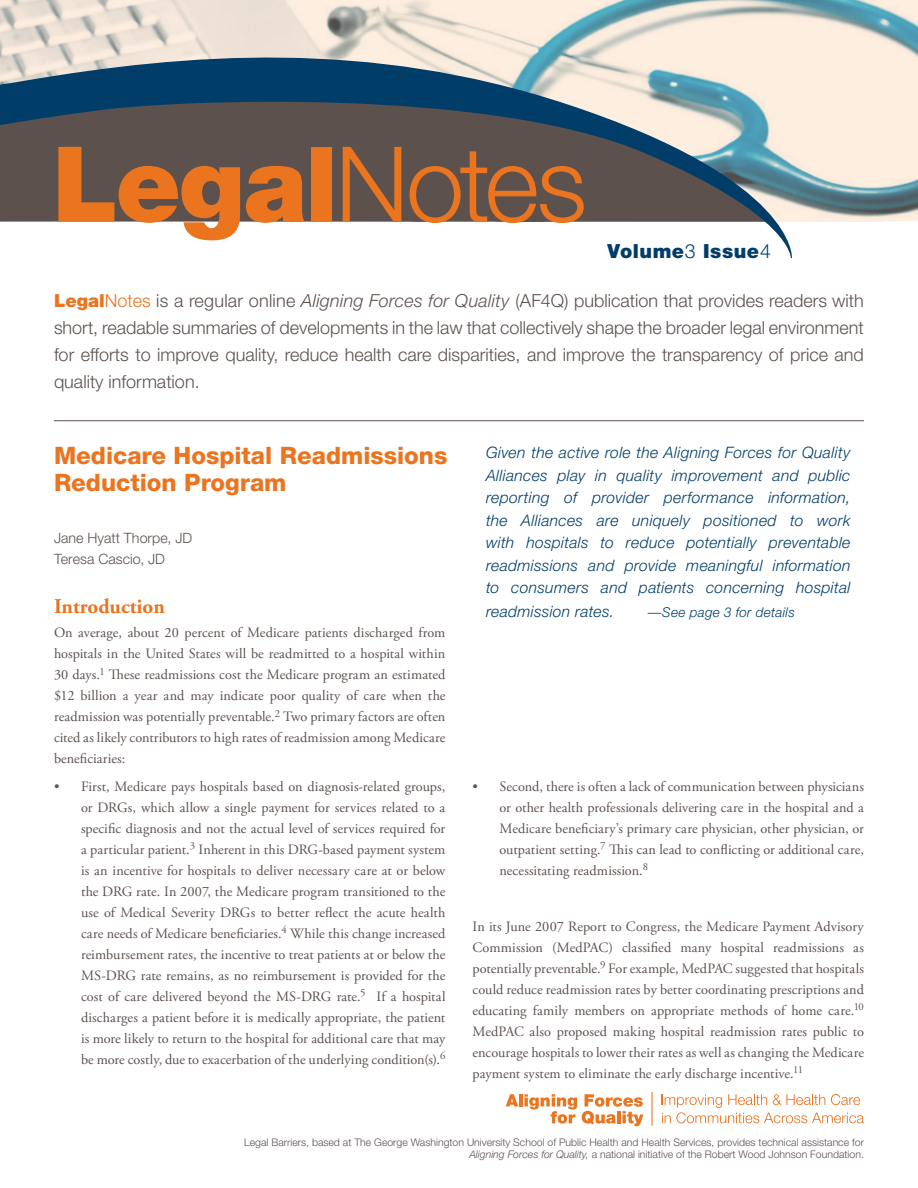
<style>
.page{position:relative;width:918px;height:1188px;background:#fff}
.page>*{position:absolute;margin:0;border:0;box-sizing:border-box;transform-origin:0 0}
.t1{font:900 104.55px "Helvetica Neue";letter-spacing:-.02em;color:#eb741f}
.t2{font:800 24px/27px "Helvetica Neue";color:#eb741f}
.b_head{font:700 21px "Adobe Garamond Pro";color:#eb741f}
.t3{font:900 19.5px "Helvetica Neue";letter-spacing:.025em;color:#003e69}
.intro_text{font:300 18px/27px "Helvetica Neue";color:#5d514e;text-align:justify}
.intro_text-2{font:italic 300 15.75px/22.5px "Helvetica Neue";letter-spacing:.02em;color:#003e69;text-align:justify}
.text{font:14.25px/21px "Adobe Garamond Pro";letter-spacing:.005em;color:#5d514e;text-align:justify}
.text-2{font:300 14.25px/21px "Helvetica Neue";letter-spacing:.005em;color:#5d514e}
.intro_text-3{font:italic 300 13.5px "Helvetica Neue";letter-spacing:.025em;color:#003e69}
.t4{font:300 10.5px/12px "Helvetica Neue";color:#5d514e;text-align:right}
.s1{font-weight:300}
.s2{font-weight:900;color:#eb741f}
.s3{color:#eb741f}
.s4{font-style:italic}
</style>
<div class="page">
<img style="left:0;top:0;width:918px;height:222px">
<svg style="left:0;top:39px;width:797px;height:219px"></svg>
<hr style="left:54px;top:420px;width:810px;height:1px;background:#5d514e">
<hr style="left:651px;top:1092px;width:2px;height:34px;background:#eb741f">
<svg style="left:662px;top:1094px;width:202px;height:29px"></svg>
<svg style="left:506px;top:1094px;width:138px;height:32px"></svg>
<p class="t1" style="left:52px;top:122px;width:536px">Legal<span class="s1">Notes</span></p>
<p class="t3" style="left:608px;top:240px;width:165px">Volume<span class="s1">3</span> Issue<span class="s1">4</span></p>
<p class="intro_text" style="left:54px;top:286px;width:811px"><span class="s2">Legal</span><span class="s3">Notes</span> is a regular online <span class="s4">Aligning Forces for Quality</span> (AF4Q) publication that provides readers with short, readable summaries of developments in the law that collectively shape the broader legal environment for efforts to improve quality, reduce health care disparities, and improve the transparency of price and quality information.</p>
<p class="t2" style="left:54px;top:442px;width:395px">Medicare Hospital Readmissions<br>Reduction Program</p>
<p class="text-2" style="left:54px;top:527px;width:140px">Jane Hyatt Thorpe, JD<br>Teresa Cascio, JD</p>
<p class="b_head" style="left:54px;top:594px;width:112px">Introduction</p>
<p class="text" style="left:54px;top:623px;width:393px">On average, about 20 percent of Medicare patients discharged from hospitals in the United States will be readmitted to a hospital within 30 days.<sup>1</sup> These readmissions cost the Medicare program an estimated $12 billion a year and may indicate poor quality of care when the readmission was potentially preventable.<sup>2</sup> Two primary factors are often cited as likely contributors to high rates of readmission among Medicare beneficiaries:</p>
<p class="text" style="left:81px;top:777px;width:366px;text-indent:-27px">• First, Medicare pays hospitals based on diagnosis-related groups, or DRGs, which allow a single payment for services related to a specific diagnosis and not the actual level of services required for a particular patient.<sup>3</sup> Inherent in this DRG-based payment system is an incentive for hospitals to deliver necessary care at or below the DRG rate. In 2007, the Medicare program transitioned to the use of Medical Severity DRGs to better reflect the acute health care needs of Medicare beneficiaries.<sup>4</sup> While this change increased reimbursement rates, the incentive to treat patients at or below the MS-DRG rate remains, as no reimbursement is provided for the cost of care delivered beyond the MS-DRG rate.<sup>5</sup> If a hospital discharges a patient before it is medically appropriate, the patient is more likely to return to the hospital for additional care that may be more costly, due to exacerbation of the underlying condition(s).<sup>6</sup></p>
<p class="intro_text-2" style="left:486px;top:441px;width:366px">Given the active role the Aligning Forces for Quality Alliances play in quality improvement and public reporting of provider performance information, the Alliances are uniquely positioned to work with hospitals to reduce potentially preventable readmissions and provide meaningful information to consumers and patients concerning hospital</p>
<p class="intro_text-2" style="left:486px;top:600px;width:130px">readmission rates.</p>
<p class="intro_text-3" style="left:648px;top:604px;width:148px">—See page 3 for details</p>
<p class="text" style="left:500px;top:777px;width:366px;text-indent:-27px">• Second, there is often a lack of communication between physicians or other health professionals delivering care in the hospital and a Medicare beneficiary’s primary care physician, other physician, or outpatient setting.<sup>7</sup> This can lead to conflicting or additional care, necessitating readmission.<sup>8</sup></p>
<p class="text" style="left:472px;top:916px;width:393px">In its June 2007 Report to Congress, the Medicare Payment Advisory Commission (MedPAC) classified many hospital readmissions as potentially preventable.<sup>9</sup> For example, MedPAC suggested that hospitals could reduce readmission rates by better coordinating prescriptions and educating family members on appropriate methods of home care.<sup>10<br></sup>MedPAC also proposed making hospital readmission rates public to encourage hospitals to lower their rates as well as changing the Medicare payment system to eliminate the early discharge incentive.<sup>11</sup></p>
<p class="t4" style="left:244px;top:1136px;width:621px">Legal Barriers, based at The George Washington University School of Public Health and Health Services, provides technical assistance for<br><span class="s4">Aligning Forces for Quality,</span> a national initiative of the Robert Wood Johnson Foundation.</p>
</div>
